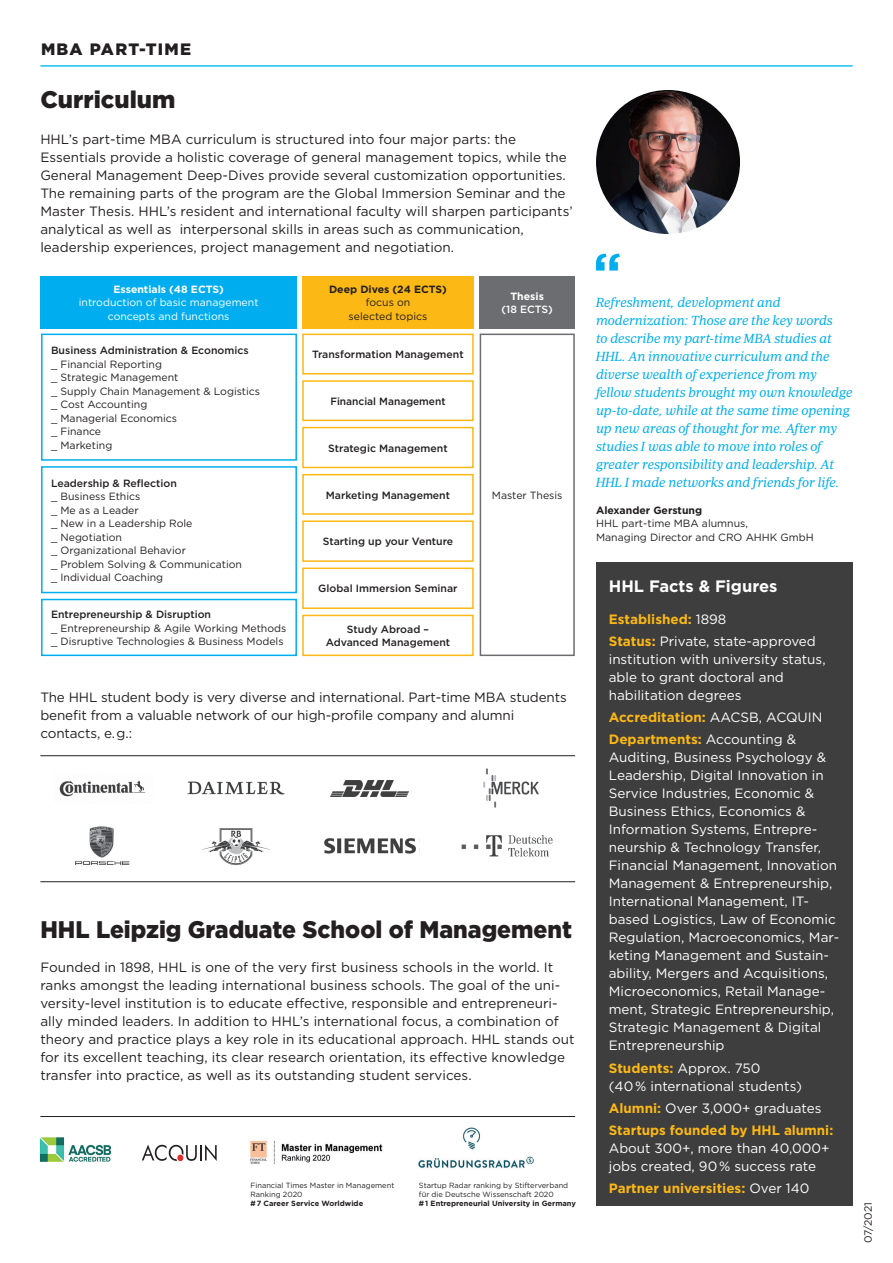
<style>
.page{position:relative;width:893px;height:1263px;background:#fff}
.page>*{position:absolute;margin:0;border:0;box-sizing:border-box;transform-origin:0 0}
.t1{font:900 24px "Gotham";color:#231f20;scale:.96 1}
.t2{font:900 24px "Gotham";color:#231f20}
.t3{font:700 16.5px "Gotham";color:#fff}
.t4{font:900 16.5px "Gotham";letter-spacing:.075em;color:#231f20}
.t5{font:13.5px/18px "Gotham";color:#231f20}
.t6{font:13.5px/18px "Gotham";color:#fff}
.t7{font:13.5px/18px "Periodico Text Lg It";color:#00aeef}
.t8{font:700 13.5px/22.2px "Gotham";color:#fcb814}
.t9{font:10.5px/13.5px "Gotham";color:#231f20}
.t10{font:500 10.5px/13.5px "Gotham";color:#231f20;text-align:center}
.t11{font:10.5px/13.5px "Gotham";color:#fff;text-align:center}
.t12{font:700 10.5px "Gotham";color:#231f20}
.t13{font:700 10.5px "Gotham";color:#fff}
.t14{font:500 10.5px "Gotham";color:#fff}
.t15{font:7.5px/9px "Gotham";color:#231f20}
.t16{font:700 7.5px "Gotham";color:#231f20}
.s1{font-weight:700;color:#fcb814}
.s2{font-weight:400;color:#fff}
</style>
<div class="page">
<hr style="left:40px;top:65px;width:813px;height:2px;background:#15c0f2">
<svg style="left:596px;top:254px;width:24px;height:17px"></svg>
<div style="left:596px;top:563px;width:257px;height:643px;background:#3e3e3f"></div>
<div style="left:480px;top:276px;width:95px;height:52px;background:#6c6d70"></div>
<div style="left:40px;top:276px;width:257px;height:52px;background:#00aeef"></div>
<div style="left:480px;top:334px;width:95px;height:322px;border:2px solid #6c6d70"></div>
<div style="left:41px;top:334px;width:256px;height:127px;border:2px solid #00aeef"></div>
<div style="left:41px;top:466px;width:256px;height:127px;border:2px solid #00aeef"></div>
<div style="left:41px;top:599px;width:256px;height:57px;border:2px solid #00aeef"></div>
<div style="left:302px;top:276px;width:172px;height:52px;background:#fcb814"></div>
<div style="left:302px;top:427px;width:172px;height:41px;border:2px solid #fcb814"></div>
<div style="left:302px;top:380px;width:172px;height:41px;border:2px solid #fcb814"></div>
<div style="left:302px;top:334px;width:172px;height:41px;border:2px solid #fcb814"></div>
<div style="left:302px;top:520px;width:172px;height:42px;border:2px solid #fcb814"></div>
<div style="left:302px;top:474px;width:172px;height:41px;border:2px solid #fcb814"></div>
<div style="left:302px;top:568px;width:172px;height:41px;border:2px solid #fcb814"></div>
<div style="left:302px;top:615px;width:172px;height:41px;border:2px solid #fcb814"></div>
<img style="left:596px;top:90px;width:144px;height:144px;border-radius:72px">
<img style="left:330px;top:780px;width:79px;height:16px">
<img style="left:75px;top:826px;width:55px;height:39px">
<img style="left:324px;top:838px;width:96px;height:16px">
<img style="left:59px;top:780px;width:87px;height:17px">
<img style="left:202px;top:828px;width:68px;height:37px">
<img style="left:483px;top:768px;width:56px;height:40px">
<img style="left:187px;top:781px;width:98px;height:14px">
<img style="left:462px;top:835px;width:91px;height:22px">
<hr style="left:40px;top:755px;width:535px;height:1px;background:#231f20">
<hr style="left:40px;top:881px;width:535px;height:1px;background:#231f20">
<img style="left:250px;top:1140px;width:133px;height:24px">
<img style="left:39px;top:1137px;width:73px;height:25px">
<svg style="left:142px;top:1144px;width:75px;height:18px"></svg>
<img style="left:418px;top:1127px;width:116px;height:41px">
<hr style="left:40px;top:1116px;width:535px;height:1px;background:#231f20">
<p class="t4" style="left:41px;top:40px;width:152px">MBA PART-TIME</p>
<h1 class="t2" style="left:40px;top:86px;width:137px">Curriculum</h1>
<p class="t5" style="left:40px;top:130px;width:534px">HHL’s part-time MBA curriculum is structured into four major parts: the Essentials provide a holistic coverage of general management topics, while the General Management Deep-Dives provide several customization opportunities.<br>The remaining parts of the program are the Global Immersion Seminar and the Master Thesis. HHL’s resident and international faculty will sharpen participants’ analytical as well as interpersonal skills in areas such as communication, leadership experiences, project management and negotiation.</p>
<p class="t13" style="left:114px;top:282px;width:112px">Essentials (48 ECTS)</p>
<p class="t11" style="left:79px;top:296px;width:181px">introduction of basic management concepts and functions</p>
<p class="t10" style="left:51px;top:343px;width:199px">Business Administration &amp; Economics</p>
<p class="t9" style="left:51px;top:357px;width:211px">_ Financial Reporting<br>_ Strategic Management<br>_ Supply Chain Management &amp; Logistics _ Cost Accounting<br>_ Managerial Economics<br>_ Finance<br>_ Marketing</p>
<p class="t10" style="left:51px;top:476px;width:127px">Leadership &amp; Reflection</p>
<p class="t9" style="left:51px;top:489px;width:192px">_ Business Ethics<br>_ Me as a Leader<br>_ New in a Leadership Role<br>_ Negotiation<br>_ Organizational Behavior<br>_ Problem Solving &amp; Communication _ Individual Coaching</p>
<p class="t10" style="left:51px;top:607px;width:162px">Entrepreneurship &amp; Disruption</p>
<p class="t9" style="left:51px;top:621px;width:237px">_ Entrepreneurship &amp; Agile Working Methods _ Disruptive Technologies &amp; Business Models</p>
<p class="t12" style="left:329px;top:282px;width:119px">Deep Dives (24 ECTS)</p>
<p class="t9" style="left:349px;top:296px;width:80px;text-align:center">focus on selected topics</p>
<p class="t10" style="left:312px;top:348px;width:153px">Transformation Management</p>
<p class="t10" style="left:330px;top:394px;width:117px">Financial Management</p>
<p class="t10" style="left:328px;top:441px;width:121px">Strategic Management</p>
<p class="t10" style="left:326px;top:488px;width:126px">Marketing Management</p>
<p class="t10" style="left:323px;top:535px;width:132px">Starting up your Venture</p>
<p class="t10" style="left:318px;top:582px;width:141px">Global Immersion Seminar</p>
<p class="t10" style="left:326px;top:622px;width:126px">Study Abroad –<br>Advanced Management</p>
<p class="t13" style="left:510px;top:289px;width:35px">Thesis</p>
<p class="t14" style="left:502px;top:302px;width:53px">(18 ECTS)</p>
<p class="t9" style="left:492px;top:488px;width:72px">Master Thesis</p>
<p class="t5" style="left:40px;top:688px;width:528px">The HHL student body is very diverse and international. Part-time MBA students benefit from a valuable network of our high-profile company and alumni contacts, e. g.:</p>
<h1 class="t1" style="left:40px;top:915px;width:555px">HHL Leipzig Graduate School of Management</h1>
<p class="t5" style="left:40px;top:958px;width:536px">Founded in 1898, HHL is one of the very first business schools in the world. It ranks amongst the leading international business schools. The goal of the uni&shy;versity-level institution is to educate effective, responsible and entrepreneuri&shy;ally minded leaders. In addition to HHL’s international focus, a combination of theory and practice plays a key role in its educational approach. HHL stands out for its excellent teaching, its clear research orientation, its effective knowledge transfer into practice, as well as its outstanding student services.</p>
<p class="t15" style="left:250px;top:1180px;width:145px">Financial Times Master in Management<br>Ranking 2020</p>
<p class="t16" style="left:250px;top:1198px;width:114px"># 7 Career Service Worldwide</p>
<p class="t15" style="left:419px;top:1180px;width:151px">Startup Radar ranking by Stifterverband für die Deutsche Wissenschaft 2020</p>
<p class="t16" style="left:419px;top:1198px;width:159px"># 1 Entrepreneurial University in Germany</p>
<p class="t7" style="left:596px;top:293px;width:258px">Refreshment, development and modernization: Those are the key words<br>to describe my part-time MBA studies at HHL. An innovative curriculum and the diverse wealth of experience from my fellow students brought my own knowledge up-to-date, while at the same time opening up new areas of thought for me. After my studies I was able to move into roles of greater responsibility and leadership. At HHL I made networks and friends for life.</p>
<p class="t12" style="left:596px;top:503px;width:108px">Alexander Gerstung</p>
<p class="t9" style="left:596px;top:516px;width:219px">HHL part-time MBA alumnus,<br>Managing Director and CRO AHHK GmbH</p>
<p class="t3" style="left:609px;top:575px;width:170px">HHL Facts &amp; Figures</p>
<p class="t6" style="left:609px;top:607px;width:209px;line-height:22.2px"><span class="s1">Established:</span> 1898<br><span class="s1">Status:</span> Private, state-approved</p>
<p class="t6" style="left:609px;top:650px;width:218px">institution with university status, able to grant doctoral and habilitation degrees</p>
<p class="t8" style="left:609px;top:706px;width:215px">Accreditation: <span class="s2">AACSB, ACQUIN<br></span>Departments: <span class="s2">Accounting &amp;</span></p>
<p class="t6" style="left:609px;top:748px;width:232px">Auditing, Business Psychology &amp;<br>Leadership, Digital Innovation in<br>Service Industries, Economic &amp;<br>Business Ethics, Economics &amp;<br>Information Systems, Entrepre&shy;neurship &amp; Technology Transfer,<br>Financial Management, Innovation<br>Management &amp; Entrepreneurship,<br>International Management, IT&shy;based Logistics, Law of Economic<br>Regulation, Macroeconomics, Mar&shy;keting Management and Sustain&shy;ability, Mergers and Acquisitions,<br>Microeconomics, Retail Manage&shy;ment, Strategic Entrepreneurship,<br>Strategic Management &amp; Digital<br>Entrepreneurship</p>
<p class="t6" style="left:609px;top:1058px;width:195px"><span class="s1">Students:</span> Approx. 750<br>(40 % international students)</p>
<p class="t8" style="left:609px;top:1097px;width:226px">Alumni: <span class="s2">Over 3,000+ graduates<br></span>Startups founded by HHL alumni:</p>
<p class="t6" style="left:609px;top:1139px;width:222px">About 300+, more than 40,000+ jobs created, 90 % success rate</p>
<p class="t8" style="left:609px;top:1177px;width:202px">Partner universities: <span class="s2">Over 140</span></p>
<p class="t9" style="left:861px;top:1243px;width:42px;rotate:-90deg">07/2021</p>
</div>
